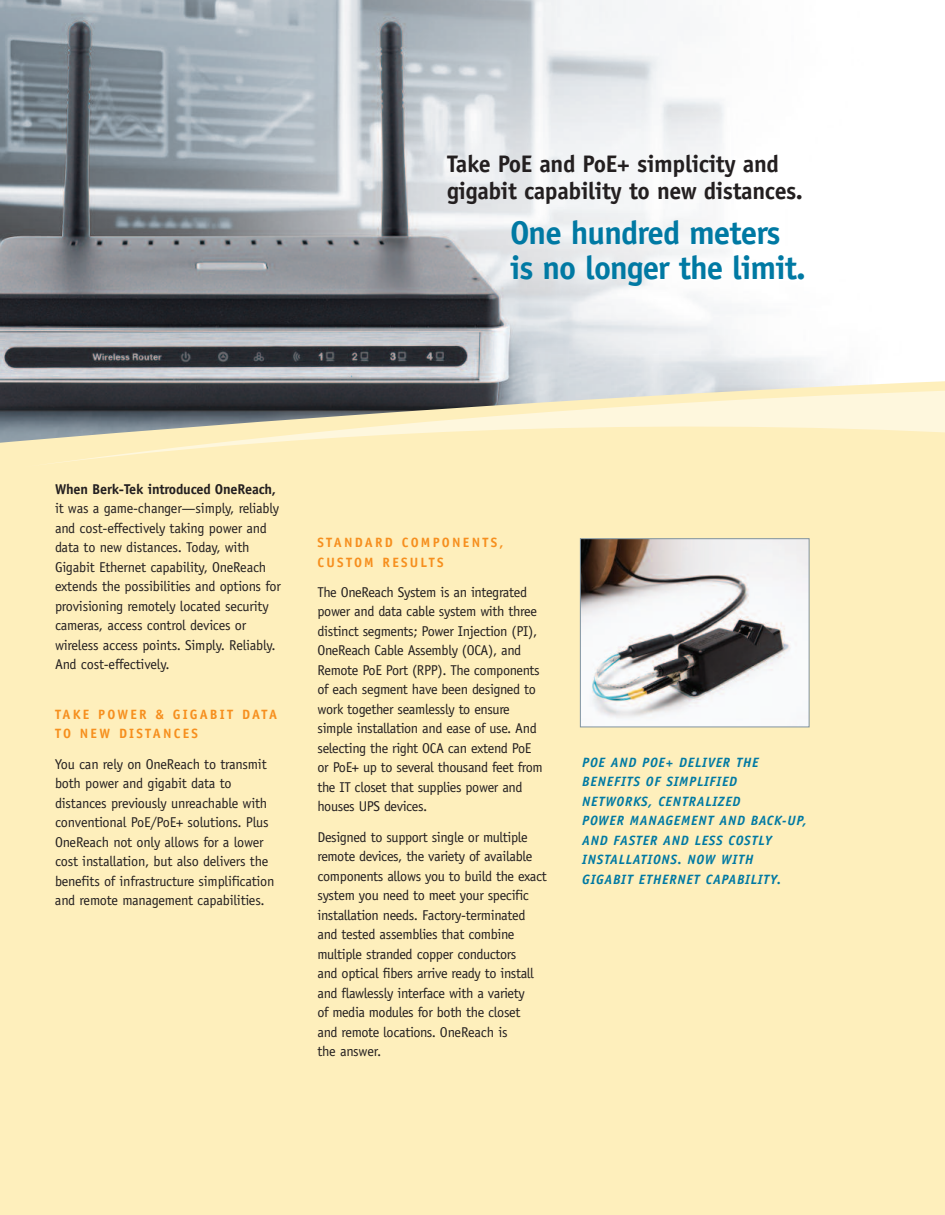
<style>
.page{position:relative;width:945px;height:1215px;background:#fff}
.page>*{position:absolute;margin:0;border:0;box-sizing:border-box;transform-origin:0 0}
.t1{font:700 33px/34.5px "Officina Sans";letter-spacing:-.03em;color:#0079a3}
.t2{font:700 24px/27px "Officina Sans";letter-spacing:-.015em;color:#231f20}
.t3{font:14.25px/19.5px "Officina Sans";letter-spacing:-.025em;color:#231f20}
.t4{font:700 14.25px "Officina Sans";letter-spacing:-.015em;color:#231f20}
.t5{font:italic 700 13.5px/19.5px "Officina Sans";letter-spacing:.055em;color:#0079a3}
.t6{font:700 13.5px/19.5px "Officina Sans";letter-spacing:.165em;color:#f68f1e}
</style>
<div class="page">
<img style="left:0;top:0;width:734px;height:370px">
<div style="left:0;top:370px;width:945px;height:845px;background:#feefbc"></div>
<svg style="left:19px;top:344px;width:926px;height:236px;background:#ded4b3"></svg>
<img style="left:582px;top:540px;width:226px;height:185px">
<div style="left:580px;top:538px;width:230px;height:189px;border:1px solid #7f929f"></div>
<h2 class="t2" style="left:447px;top:152px;width:357px">Take PoE and PoE+ simplicity and gigabit capability to new distances.</h2>
<h1 class="t1" style="left:510px;top:218px;width:297px">One hundred meters is no longer the limit.</h1>
<p class="t4" style="left:55px;top:483px;width:223px">When Berk-Tek introduced OneReach,</p>
<p class="t3" style="left:55px;top:500px;width:227px">it was a game-changer—simply, reliably and cost-effectively taking power and data to new distances. Today, with Gigabit Ethernet capability, OneReach extends the possibilities and options for provisioning remotely located security cameras, access control devices or wireless access points. Simply. Reliably.<br>And cost-effectively.</p>
<p class="t6" style="left:55px;top:706px;width:224px">TAKE POWER &amp; GIGABIT DATA<br>TO NEW DISTANCES</p>
<p class="t3" style="left:55px;top:755px;width:221px">You can rely on OneReach to transmit both power and gigabit data to distances previously unreachable with conventional PoE/PoE+ solutions. Plus OneReach not only allows for a lower cost installation, but also delivers the benefits of infrastructure simplification and remote management capabilities.</p>
<p class="t6" style="left:318px;top:534px;width:187px">STANDARD COMPONENTS,<br>CUSTOM RESULTS</p>
<p class="t3" style="left:318px;top:583px;width:227px">The OneReach System is an integrated power and data cable system with three distinct segments; Power Injection (PI), OneReach Cable Assembly (OCA), and Remote PoE Port (RPP). The components of each segment have been designed to work together seamlessly to ensure simple installation and ease of use. And selecting the right OCA can extend PoE or PoE+ up to several thousand feet from the IT closet that supplies power and houses UPS devices.</p>
<p class="t3" style="left:317px;top:828px;width:231px">Designed to support single or multiple remote devices, the variety of available components allows you to build the exact system you need to meet your specific installation needs. Factory-terminated and tested assemblies that combine multiple stranded copper conductors<br>and optical fibers arrive ready to install and flawlessly interface with a variety<br>of media modules for both the closet<br>and remote locations. OneReach is<br>the answer.</p>
<p class="t5" style="left:582px;top:753px;width:226px">POE AND POE+ DELIVER THE<br>BENEFITS OF SIMPLIFIED<br>NETWORKS, CENTRALIZED<br>POWER MANAGEMENT AND BACK-UP,<br>AND FASTER AND LESS COSTLY<br>INSTALLATIONS. NOW WITH<br>GIGABIT ETHERNET CAPABILITY.</p>
</div>
